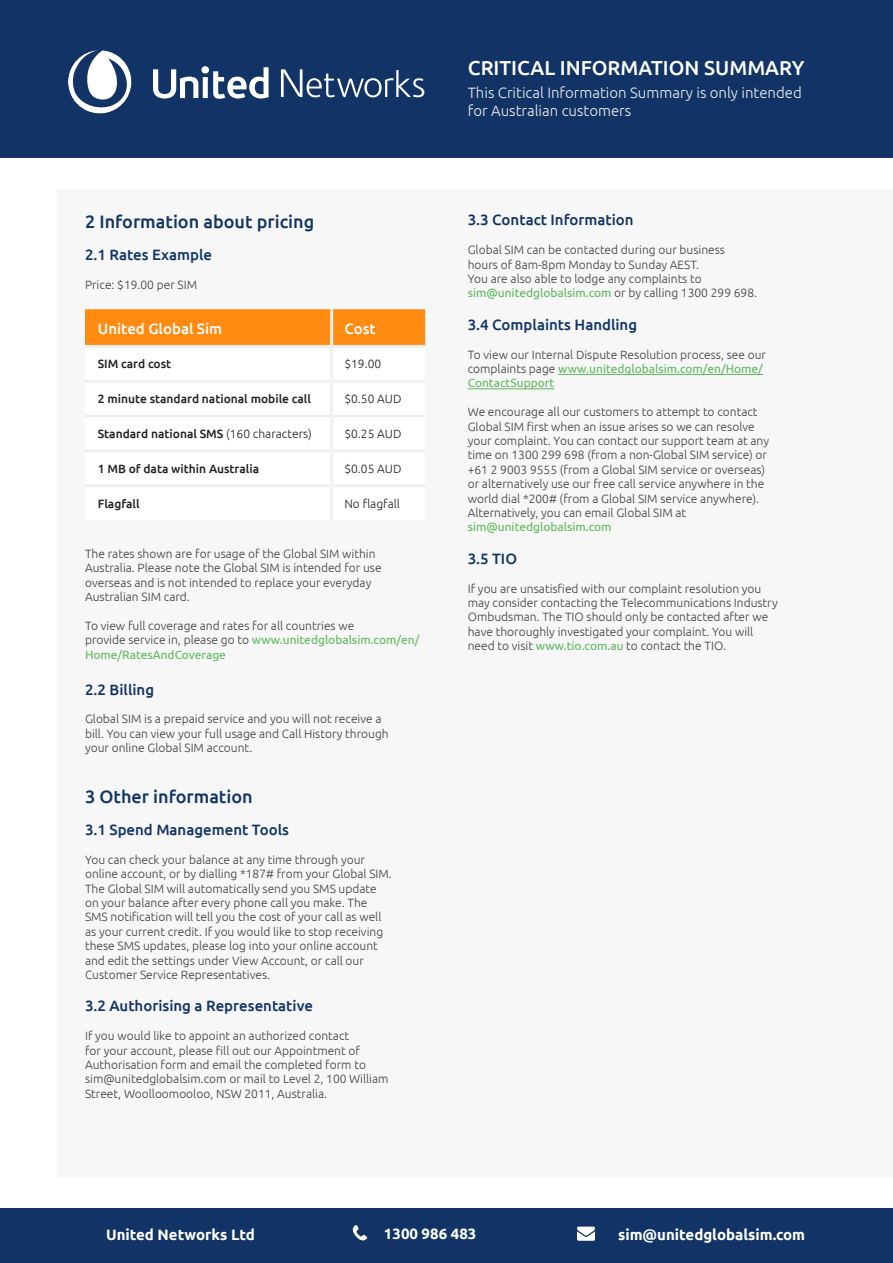
<style>
.page{position:relative;width:893px;height:1263px;background:#fff}
.page>*{position:absolute;margin:0;border:0;box-sizing:border-box;transform-origin:0 0}
.t1{font:500 20.25px "Ubuntu";color:#fff}
.t2{font:500 18px "Ubuntu";color:#136}
.t3{font:500 15px "Ubuntu";color:#136}
.t4{font:300 15px/18px "Ubuntu";color:#f0f0f0}
.t5{font:700 15px "Ubuntu";color:#fff}
.t6{font:500 15px "Ubuntu";color:#fff}
.t7{font:300 12px "Ubuntu";color:#3e3e3f}
.t8{font:12px/14.4px "Ubuntu";color:#5cb85c}
.t9{font:500 12px "Ubuntu";color:#231f20}
.t10{font:300 12px "Ubuntu";color:#231f20}
.s1{font-weight:300}
.s2{font-weight:300;color:#3e3e3f}
.s3{font-weight:400;color:#5cb85c}
</style>
<div class="page">
<div style="left:0;top:0;width:893px;height:157px;background:#136"></div>
<div style="left:0;top:1208px;width:893px;height:55px;background:#136"></div>
<svg style="left:353px;top:1225px;width:14px;height:15px"></svg>
<svg style="left:577px;top:1226px;width:18px;height:15px"></svg>
<svg style="left:153px;top:66px;width:116px;height:33px"></svg>
<svg style="left:68px;top:50px;width:63px;height:64px"></svg>
<svg style="left:281px;top:69px;width:143px;height:28px"></svg>
<div style="left:57px;top:189px;width:836px;height:989px;background:#f7f7f7"></div>
<div style="left:85px;top:309px;width:340px;height:36px;background:#ff8b12"></div>
<hr style="left:330px;top:309px;width:3px;height:36px;background:#f0f0f0">
<hr style="left:85px;top:345px;width:247px;height:3px;background:#f0f0f0">
<hr style="left:332px;top:345px;width:93px;height:3px;background:#f0f0f0">
<hr style="left:330px;top:348px;width:3px;height:32px;background:#f0f0f0">
<hr style="left:85px;top:380px;width:247px;height:3px;background:#f0f0f0">
<hr style="left:332px;top:380px;width:93px;height:3px;background:#f0f0f0">
<hr style="left:330px;top:383px;width:3px;height:32px;background:#f0f0f0">
<hr style="left:85px;top:415px;width:247px;height:3px;background:#f0f0f0">
<hr style="left:332px;top:415px;width:93px;height:3px;background:#f0f0f0">
<hr style="left:330px;top:418px;width:3px;height:31px;background:#f0f0f0">
<hr style="left:85px;top:449px;width:247px;height:3px;background:#f0f0f0">
<hr style="left:332px;top:449px;width:93px;height:3px;background:#f0f0f0">
<hr style="left:330px;top:452px;width:3px;height:32px;background:#f0f0f0">
<hr style="left:85px;top:484px;width:247px;height:3px;background:#f0f0f0">
<hr style="left:332px;top:484px;width:93px;height:3px;background:#f0f0f0">
<hr style="left:330px;top:487px;width:3px;height:33px;background:#f0f0f0">
<hr style="left:558px;top:374px;width:205px;height:1px;background:#5cb85c">
<hr style="left:468px;top:388px;width:86px;height:1px;background:#5cb85c">
<p class="t2" style="left:85px;top:210px;width:231px">2 Information about pricing</p>
<p class="t3" style="left:85px;top:245px;width:128px">2.1 Rates Example</p>
<p class="t7" style="left:85px;top:277px;width:114px">Price: $19.00 per SIM</p>
<p class="t6" style="left:98px;top:319px;width:126px">United Global Sim</p>
<p class="t6" style="left:344px;top:319px;width:33px">Cost</p>
<p class="t9" style="left:98px;top:357px;width:75px">SIM card cost</p>
<p class="t10" style="left:344px;top:357px;width:38px">$19.00</p>
<p class="t9" style="left:98px;top:391px;width:215px">2 minute standard national mobile call</p>
<p class="t10" style="left:344px;top:392px;width:59px">$0.50 AUD</p>
<p class="t9" style="left:98px;top:426px;width:216px">Standard national SMS <span class="s1">(160 characters)</span></p>
<p class="t10" style="left:344px;top:427px;width:59px">$0.25 AUD</p>
<p class="t9" style="left:98px;top:461px;width:163px">1 MB of data within Australia</p>
<p class="t10" style="left:344px;top:461px;width:59px">$0.05 AUD</p>
<p class="t9" style="left:98px;top:496px;width:43px">Flagfall</p>
<p class="t10" style="left:344px;top:496px;width:57px">No flagfall</p>
<p class="t7" style="left:85px;top:546px;width:292px">The rates shown are for usage of the Global SIM within</p>
<p class="t7" style="left:85px;top:561px;width:298px">Australia. Please note the Global SIM is intended for use</p>
<p class="t7" style="left:85px;top:575px;width:288px">overseas and is not intended to replace your everyday</p>
<p class="t7" style="left:85px;top:589px;width:106px">Australian SIM card.</p>
<p class="t7" style="left:85px;top:618px;width:271px">To view full coverage and rates for all countries we</p>
<p class="t8" style="left:85px;top:632px;width:336px"><span class="s2">provide service in, please go to</span> www.unitedglobalsim.com/en/<br>Home/RatesAndCoverage</p>
<p class="t3" style="left:85px;top:680px;width:71px">2.2 Billing</p>
<p class="t7" style="left:85px;top:712px;width:298px">Global SIM is a prepaid service and you will not receive a</p>
<p class="t7" style="left:85px;top:726px;width:305px">bill. You can view your full usage and Call History through</p>
<p class="t7" style="left:85px;top:741px;width:169px">your online Global SIM account.</p>
<p class="t2" style="left:85px;top:785px;width:169px">3 Other information</p>
<p class="t3" style="left:85px;top:820px;width:205px">3.1 Spend Management Tools</p>
<p class="t7" style="left:85px;top:852px;width:282px">You can check your balance at any time through your</p>
<p class="t7" style="left:85px;top:867px;width:308px">online account, or by dialling *187# from your Global SIM.</p>
<p class="t7" style="left:85px;top:881px;width:293px">The Global SIM will automatically send you SMS update</p>
<p class="t7" style="left:85px;top:895px;width:284px">on your balance after every phone call you make. The</p>
<p class="t7" style="left:85px;top:910px;width:298px">SMS notification will tell you the cost of your call as well</p>
<p class="t7" style="left:85px;top:924px;width:300px">as your current credit. If you would like to stop receiving</p>
<p class="t7" style="left:85px;top:939px;width:294px">these SMS updates, please log into your online account</p>
<p class="t7" style="left:85px;top:953px;width:280px">and edit the settings under View Account, or call our</p>
<p class="t7" style="left:85px;top:967px;width:187px">Customer Service Representatives.</p>
<p class="t3" style="left:85px;top:996px;width:229px">3.2 Authorising a Representative</p>
<p class="t7" style="left:85px;top:1029px;width:266px">If you would like to appoint an authorized contact</p>
<p class="t7" style="left:85px;top:1043px;width:276px">for your account, please fill out our Appointment of</p>
<p class="t7" style="left:85px;top:1057px;width:282px">Authorisation form and email the completed form to</p>
<p class="t7" style="left:85px;top:1072px;width:305px">sim@unitedglobalsim.com or mail to Level 2, 100 William</p>
<p class="t7" style="left:85px;top:1086px;width:244px">Street, Woolloomooloo, NSW 2011, Australia.</p>
<h1 class="t1" style="left:468px;top:55px;width:338px">CRITICAL INFORMATION SUMMARY</h1>
<p class="t4" style="left:468px;top:83px;width:336px">This Critical Information Summary is only intended for Australian customers</p>
<p class="t3" style="left:468px;top:210px;width:167px">3.3 Contact Information</p>
<p class="t7" style="left:468px;top:243px;width:259px">Global SIM can be contacted during our business</p>
<p class="t7" style="left:468px;top:257px;width:233px">hours of 8am-8pm Monday to Sunday AEST.</p>
<p class="t7" style="left:468px;top:271px;width:236px">You are also able to lodge any complaints to</p>
<p class="t8" style="left:468px;top:285px;width:291px">sim@unitedglobalsim.com <span class="s2">or by calling 1300 299 698.</span></p>
<p class="t3" style="left:468px;top:315px;width:171px">3.4 Complaints Handling</p>
<p class="t7" style="left:468px;top:347px;width:300px">To view our Internal Dispute Resolution process, see our</p>
<p class="t8" style="left:468px;top:361px;width:297px"><span class="s2">complaints page</span> www.unitedglobalsim.com/en/Home/</p>
<p class="t8" style="left:468px;top:375px;width:88px">ContactSupport</p>
<p class="t7" style="left:468px;top:405px;width:291px">We encourage all our customers to attempt to contact</p>
<p class="t7" style="left:468px;top:419px;width:288px">Global SIM first when an issue arises so we can resolve</p>
<p class="t7" style="left:468px;top:433px;width:303px">your complaint. You can contact our support team at any</p>
<p class="t7" style="left:468px;top:448px;width:301px">time on 1300 299 698 (from a non-Global SIM service) or</p>
<p class="t7" style="left:468px;top:462px;width:299px">+61 2 9003 9555 (from a Global SIM service or overseas)</p>
<p class="t7" style="left:468px;top:477px;width:298px">or alternatively use our free call service anywhere in the</p>
<p class="t7" style="left:468px;top:491px;width:293px">world dial *200# (from a Global SIM service anywhere).</p>
<p class="t7" style="left:468px;top:505px;width:220px">Alternatively, you can email Global SIM at</p>
<p class="t8" style="left:468px;top:519px;width:145px">sim@unitedglobalsim.com</p>
<p class="t3" style="left:468px;top:549px;width:51px">3.5 TIO</p>
<p class="t7" style="left:468px;top:581px;width:295px">If you are unsatisfied with our complaint resolution you</p>
<p class="t7" style="left:468px;top:595px;width:311px">may consider contacting the Telecommunications Industry</p>
<p class="t7" style="left:468px;top:610px;width:302px">Ombudsman. The TIO should only be contacted after we</p>
<p class="t7" style="left:468px;top:624px;width:287px">have thoroughly investigated your complaint. You will</p>
<p class="t7" style="left:468px;top:639px;width:260px">need to visit <span class="s3">www.tio.com.au</span> to contact the TIO.</p>
<p class="t5" style="left:106px;top:1225px;width:150px">United Networks Ltd</p>
<p class="t5" style="left:384px;top:1224px;width:94px">1300 986 483</p>
<p class="t5" style="left:618px;top:1225px;width:189px">sim@unitedglobalsim.com</p>
</div>
